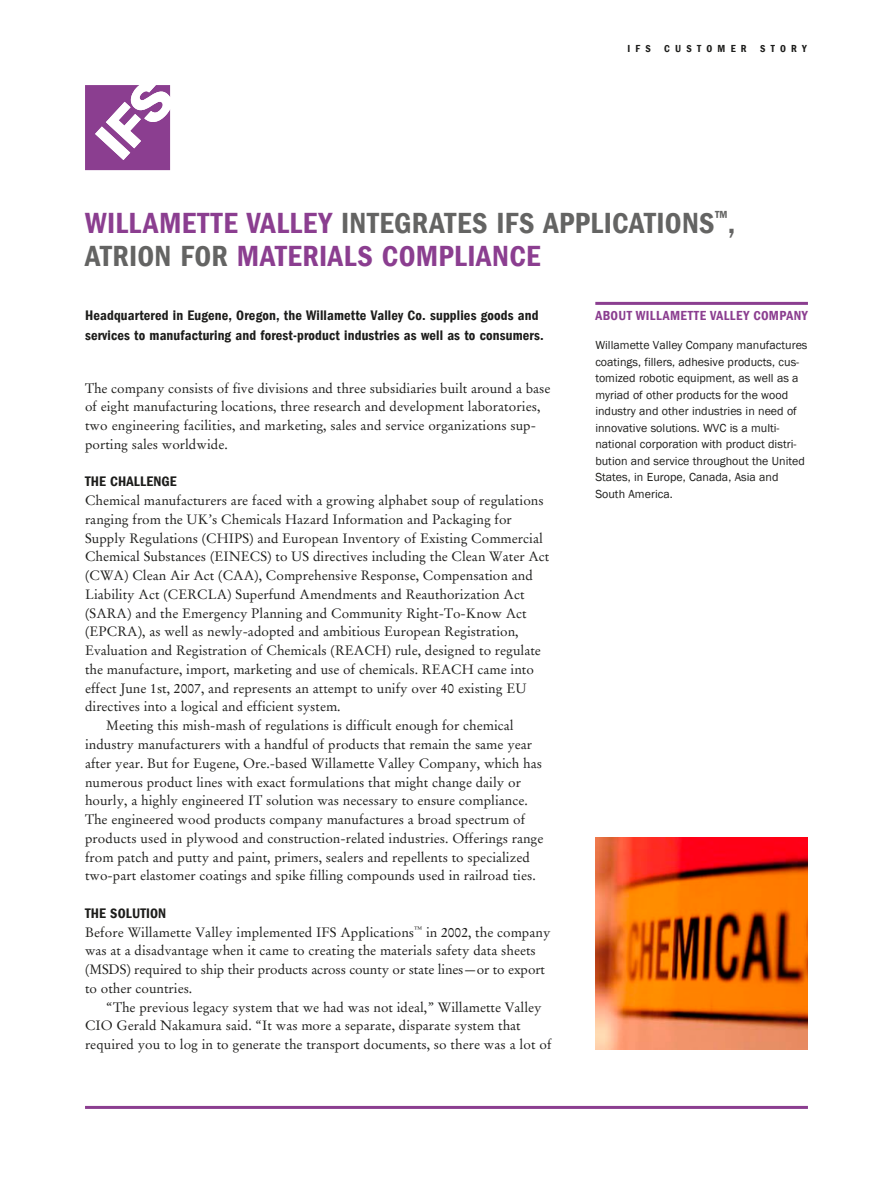
<style>
.page{position:relative;width:893px;height:1191px;background:#fff}
.page>*{position:absolute;margin:0;border:0;box-sizing:border-box;transform-origin:0 0}
.t1{font:30px/33px "Franklin Gothic LT Com Dm Cn";letter-spacing:.015em;color:#8b3e90}
.t2{font:14.25px/19.5px "Franklin Gothic LT Com Dm Cn";letter-spacing:.01em;color:#1d1d1b}
.t3{font:13.5px/18.8px "Stempel Garamond LT Com";color:#1d1d1b}
.t4{font:13.5px "Franklin Gothic LT Com Dm Cn";letter-spacing:.03em;color:#8b3e90}
.t5{font:12px/16.5px "Franklin Gothic";color:#1d1d1b}
.t6{font:10.5px "Franklin Gothic LT Com Dm Cn";letter-spacing:.5em;color:#1d1d1b}
.s1{color:#646463}
</style>
<div class="page">
<svg style="left:85px;top:85px;width:85px;height:85px"></svg>
<hr style="left:85px;top:1106px;width:723px;height:3px;background:#8b3e90">
<hr style="left:595px;top:302px;width:213px;height:3px;background:#8b3e90">
<img style="left:595px;top:837px;width:213px;height:212px">
<p class="t6" style="left:627px;top:42px;width:25px">IFS</p>
<p class="t6" style="left:664px;top:42px;width:84px">Customer</p>
<p class="t6" style="left:760px;top:42px;width:48px">story</p>
<h1 class="t1" style="left:85px;top:207px;width:652px">Willamette Valley <span class="s1">integrates IFS Applications</span><sup>™</sup><span class="s1">,<br>Atrion for</span> materials compliance</h1>
<p class="t2" style="left:85px;top:306px;width:460px">Headquartered in Eugene, Oregon, the Willamette Valley Co. supplies goods and services to manufacturing and forest-product industries as well as to consumers.</p>
<p class="t3" style="left:85px;top:378px;width:467px">The company consists of five divisions and three subsidiaries built around a base of eight manufacturing locations, three research and development laboratories, two engineering facilities, and marketing, sales and service organizations sup&shy;porting sales worldwide.</p>
<p class="t2" style="left:85px;top:472px;width:93px">Th e challenge</p>
<p class="t3" style="left:85px;top:491px;width:460px">Chemical manufacturers are faced with a growing alphabet soup of regulations</p>
<p class="t3" style="left:85px;top:510px;width:428px">ranging from the UK’s Chemicals Hazard Information and Packaging for</p>
<p class="t3" style="left:85px;top:528px;width:459px">Supply Regulations (CHIPS) and European Inventory of Existing Commercial</p>
<p class="t3" style="left:85px;top:547px;width:466px">Chemical Substances (EINECS) to US directives including the Clean Water Act</p>
<p class="t3" style="left:85px;top:566px;width:449px">(CWA) Clean Air Act (CAA), Comprehensive Response, Compensation and</p>
<p class="t3" style="left:85px;top:585px;width:441px">Liability Act (CERCLA) Superfund Amendments and Reauthorization Act</p>
<p class="t3" style="left:85px;top:603px;width:443px">(SARA) and the Emergency Planning and Community Right-To-Know Act</p>
<p class="t3" style="left:85px;top:622px;width:435px">(EPCRA), as well as newly-adopted and ambitious European Registration,</p>
<p class="t3" style="left:85px;top:641px;width:457px">Evaluation and Registration of Chemicals (REACH) rule, designed to regulate</p>
<p class="t3" style="left:85px;top:660px;width:450px">the manufacture, import, marketing and use of chemicals. REACH came into</p>
<p class="t3" style="left:85px;top:678px;width:443px">effect June 1st, 2007, and represents an attempt to unify over 40 existing EU</p>
<p class="t3" style="left:85px;top:697px;width:257px">directives into a logical and efficient system.</p>
<p class="t3" style="left:106px;top:716px;width:409px">Meeting this mish-mash of regulations is difficult enough for chemical</p>
<p class="t3" style="left:85px;top:735px;width:449px">industry manufacturers with a handful of products that remain the same year</p>
<p class="t3" style="left:85px;top:753px;width:458px">after year. But for Eugene, Ore.-based Willamette Valley Company, which has</p>
<p class="t3" style="left:85px;top:772px;width:437px">numerous product lines with exact formulations that might change daily or</p>
<p class="t3" style="left:85px;top:791px;width:444px">hourly, a highly engineered IT solution was necessary to ensure compliance.</p>
<p class="t3" style="left:85px;top:810px;width:442px">The engineered wood products company manufactures a broad spectrum of</p>
<p class="t3" style="left:85px;top:828px;width:460px">products used in plywood and construction-related industries. Offerings range</p>
<p class="t3" style="left:85px;top:847px;width:446px">from patch and putty and paint, primers, sealers and repellents to specialized</p>
<p class="t3" style="left:85px;top:866px;width:452px">two-part elastomer coatings and spike filling compounds used in railroad ties.</p>
<p class="t2" style="left:85px;top:903px;width:83px">Th e solution</p>
<p class="t3" style="left:85px;top:922px;width:467px">Before Willamette Valley implemented IFS Applications<sup>™</sup> in 2002, the company was at a disadvantage when it came to creating the materials safety data sheets (MSDS) required to ship their products across county or state lines—or to export to other countries.</p>
<p class="t3" style="left:85px;top:997px;width:468px;text-indent:21px">“The previous legacy system that we had was not ideal,” Willamette Valley<br>CIO Gerald Nakamura said. “It was more a separate, disparate system that required you to log in to generate the transport documents, so there was a lot of</p>
<p class="t4" style="left:595px;top:307px;width:214px">About Willamette Valley Company</p>
<p class="t5" style="left:595px;top:337px;width:214px">Willamette Valley Company manufactures coatings, fillers, adhesive products, cus&shy;tomized robotic equipment, as well as a myriad of other products for the wood industry and other industries in need of innovative solutions. WVC is a multi&shy;national corporation with product distri&shy;bution and service throughout the United States, in Europe, Canada, Asia and South America.</p>
</div>
